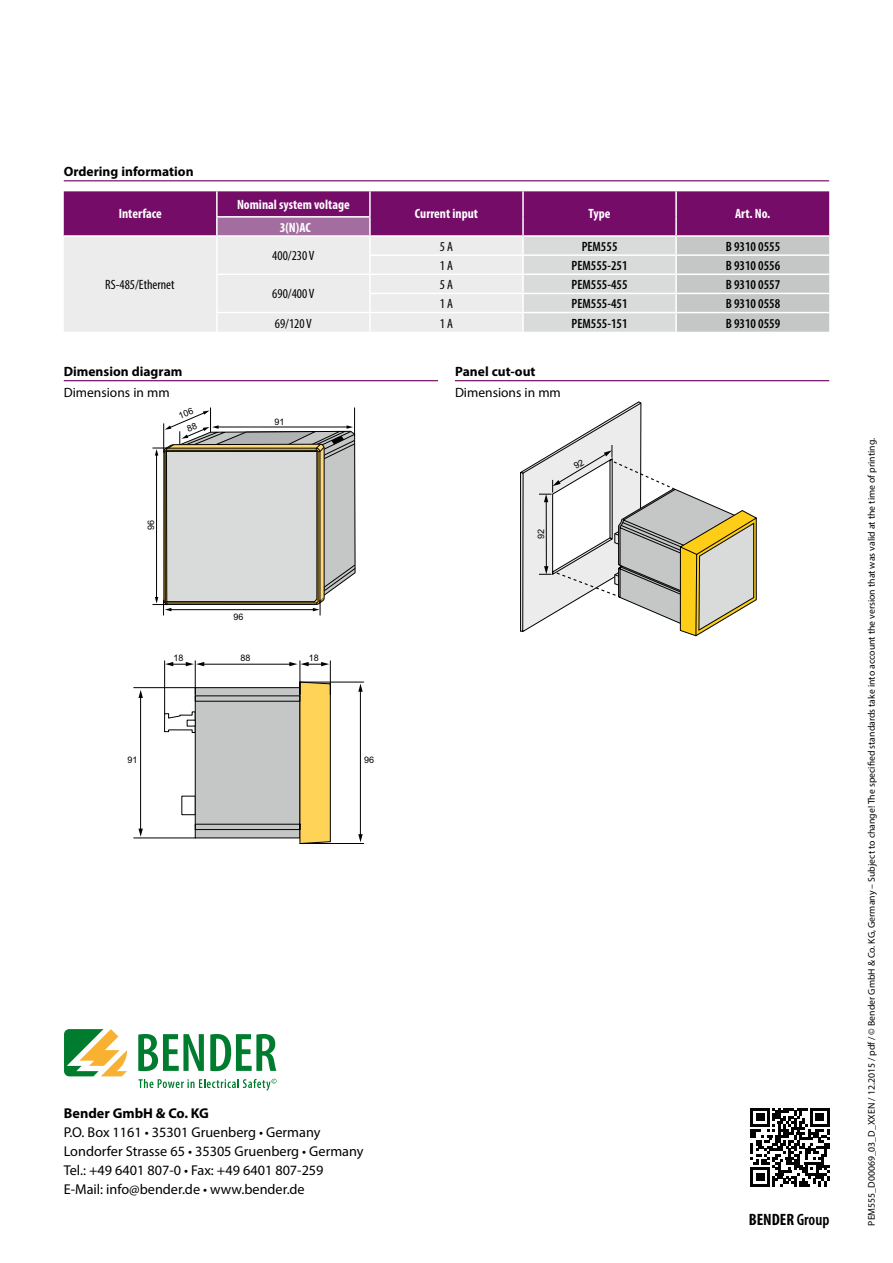
<style>
.page{position:relative;width:893px;height:1263px;background:#fff}
.page>*{position:absolute;margin:0;border:0;box-sizing:border-box;transform-origin:0 0}
.t1{font:700 condensed 16.5px "Myriad Pro";color:#000}
.t2{font:14.25px/19px "Myriad Pro";color:#000}
.t3{font:700 14.25px "Myriad Pro";color:#000}
.t4{font:600 condensed 13.5px "Myriad Pro";color:#000}
.t5{font:700 condensed 13.5px "Myriad Pro";color:#fff}
.t6{font:condensed 13.5px "Myriad Pro";color:#000}
.t7{font:700 13.5px "Myriad Pro";color:#000}
.t8{font:13.5px "Myriad Pro";color:#000}
.t9{font:9.75px "Myriad Pro";color:#000}
.t10{font:9px/14.7px "Arial";color:#000;text-align:center}
.s1{font-weight:600}
</style>
<div class="page">
<hr style="left:64px;top:380px;width:374px;height:1px;background:#750c68">
<hr style="left:455px;top:380px;width:374px;height:1px;background:#750c68">
<svg style="left:152px;top:407px;width:203px;height:209px"></svg>
<svg style="left:164px;top:660px;width:167px;height:184px"></svg>
<hr style="left:134px;top:687px;width:62px;height:1px;background:#000">
<hr style="left:134px;top:837px;width:61px;height:1px;background:#000">
<hr style="left:140px;top:696px;width:1px;height:134px;background:#000">
<svg style="left:138px;top:690px;width:5px;height:8px"></svg>
<svg style="left:138px;top:829px;width:5px;height:8px"></svg>
<hr style="left:300px;top:682px;width:64px;height:1px;background:#000">
<hr style="left:300px;top:843px;width:64px;height:1px;background:#000">
<hr style="left:360px;top:690px;width:1px;height:146px;background:#000">
<svg style="left:358px;top:684px;width:5px;height:8px"></svg>
<svg style="left:358px;top:834px;width:5px;height:8px"></svg>
<div style="left:195px;top:695px;width:105px;height:7px;border:1px solid #000"></div>
<svg style="left:187px;top:720px;width:9px;height:6px"></svg>
<hr style="left:64px;top:180px;width:765px;height:1px;background:#750c68">
<svg style="left:64px;top:191px;width:765px;height:141px;background:#c2a3be"></svg>
<svg style="left:138px;top:1079px;width:139px;height:12px"></svg>
<svg style="left:138px;top:1034px;width:66px;height:37px"></svg>
<svg style="left:210px;top:1034px;width:66px;height:37px"></svg>
<svg style="left:64px;top:1029px;width:63px;height:47px"></svg>
<div style="left:748px;top:1105px;width:84px;height:84px;background:linear-gradient(to right,#fff,#fff)"></div>
<svg style="left:750px;top:1108px;width:79px;height:78px"></svg>
<svg style="left:520px;top:401px;width:237px;height:235px"></svg>
<h3 class="t7" style="left:64px;top:163px;width:131px">Ordering information</h3>
<h3 class="t5" style="left:119px;top:205px;width:45px">Interface</h3>
<h3 class="t6" style="left:105px;top:277px;width:71px">RS-485/Ethernet</h3>
<h3 class="t7" style="left:64px;top:362px;width:120px">Dimension diagram</h3>
<h3 class="t8" style="left:64px;top:384px;width:107px">Dimensions in mm</h3>
<p class="t10" style="left:176px;top:409px;width:17px;rotate:-21deg">106<br>88</p>
<p class="t10" style="left:144px;top:530px;width:12px;rotate:-90deg">96</p>
<h3 class="t5" style="left:237px;top:196px;width:114px">Nominal system voltage</h3>
<h3 class="t5" style="left:280px;top:219px;width:32px">3(N)AC</h3>
<h3 class="t6" style="left:272px;top:248px;width:44px">400/230 V</h3>
<h3 class="t6" style="left:272px;top:286px;width:44px">690/400 V</h3>
<h3 class="t5" style="left:415px;top:205px;width:65px">Current input</h3>
<h3 class="t5" style="left:589px;top:205px;width:23px">Type</h3>
<h3 class="t5" style="left:735px;top:205px;width:37px">Art. No.</h3>
<h3 class="t6" style="left:440px;top:238px;width:15px">5 A</h3>
<h3 class="t4" style="left:582px;top:239px;width:37px">PEM555</h3>
<h3 class="t4" style="left:726px;top:239px;width:56px">B 9310 0555</h3>
<h3 class="t6" style="left:440px;top:257px;width:15px">1 A</h3>
<h3 class="t4" style="left:572px;top:258px;width:57px">PEM555-251</h3>
<h3 class="t4" style="left:726px;top:258px;width:56px">B 9310 0556</h3>
<h3 class="t6" style="left:440px;top:276px;width:15px">5 A</h3>
<h3 class="t4" style="left:572px;top:277px;width:57px">PEM555-455</h3>
<h3 class="t4" style="left:726px;top:277px;width:56px">B 9310 0557</h3>
<h3 class="t6" style="left:440px;top:295px;width:15px">1 A</h3>
<h3 class="t4" style="left:572px;top:296px;width:57px">PEM555-451</h3>
<h3 class="t4" style="left:726px;top:296px;width:56px">B 9310 0558</h3>
<h3 class="t6" style="left:275px;top:315px;width:39px">69/120 V</h3>
<h3 class="t6" style="left:440px;top:315px;width:15px">1 A</h3>
<h3 class="t4" style="left:572px;top:316px;width:57px">PEM555-151</h3>
<h3 class="t4" style="left:726px;top:316px;width:56px">B 9310 0559</h3>
<p class="t10" style="left:274px;top:414px;width:12px">91</p>
<p class="t10" style="left:233px;top:609px;width:12px">96</p>
<h3 class="t7" style="left:455px;top:362px;width:82px">Panel cut-out</h3>
<h3 class="t8" style="left:455px;top:384px;width:107px">Dimensions in mm</h3>
<p class="t10" style="left:173px;top:650px;width:12px">18</p>
<p class="t10" style="left:240px;top:650px;width:12px">88</p>
<p class="t10" style="left:309px;top:650px;width:12px">18</p>
<p class="t10" style="left:127px;top:752px;width:12px">91</p>
<p class="t10" style="left:364px;top:752px;width:12px">96</p>
<h2 class="t3" style="left:64px;top:1103px;width:147px">Bender GmbH &amp; Co. KG</h2>
<h2 class="t2" style="left:64px;top:1122px;width:301px">P.O. Box 1161 • 35301 Gruenberg • Germany Londorfer Strasse 65 • 35305 Gruenberg • Germany Tel.: +49 6401 807-0 • Fax: +49 6401 807-259<br>E-Mail: info@bender.de • www.bender.de</h2>
<h1 class="t1" style="left:749px;top:1209px;width:82px">BENDER <span class="s1">Group</span></h1>
<p class="t9" style="left:865px;top:1225px;width:789px;rotate:-90deg">PEM555_D00069_03_D_XXEN / 12.2015 / pdf / © Bender GmbH &amp; Co. KG, Germany – Subject to change! The specified standards take into account the version that was valid at the time of printing.</p>
</div>
